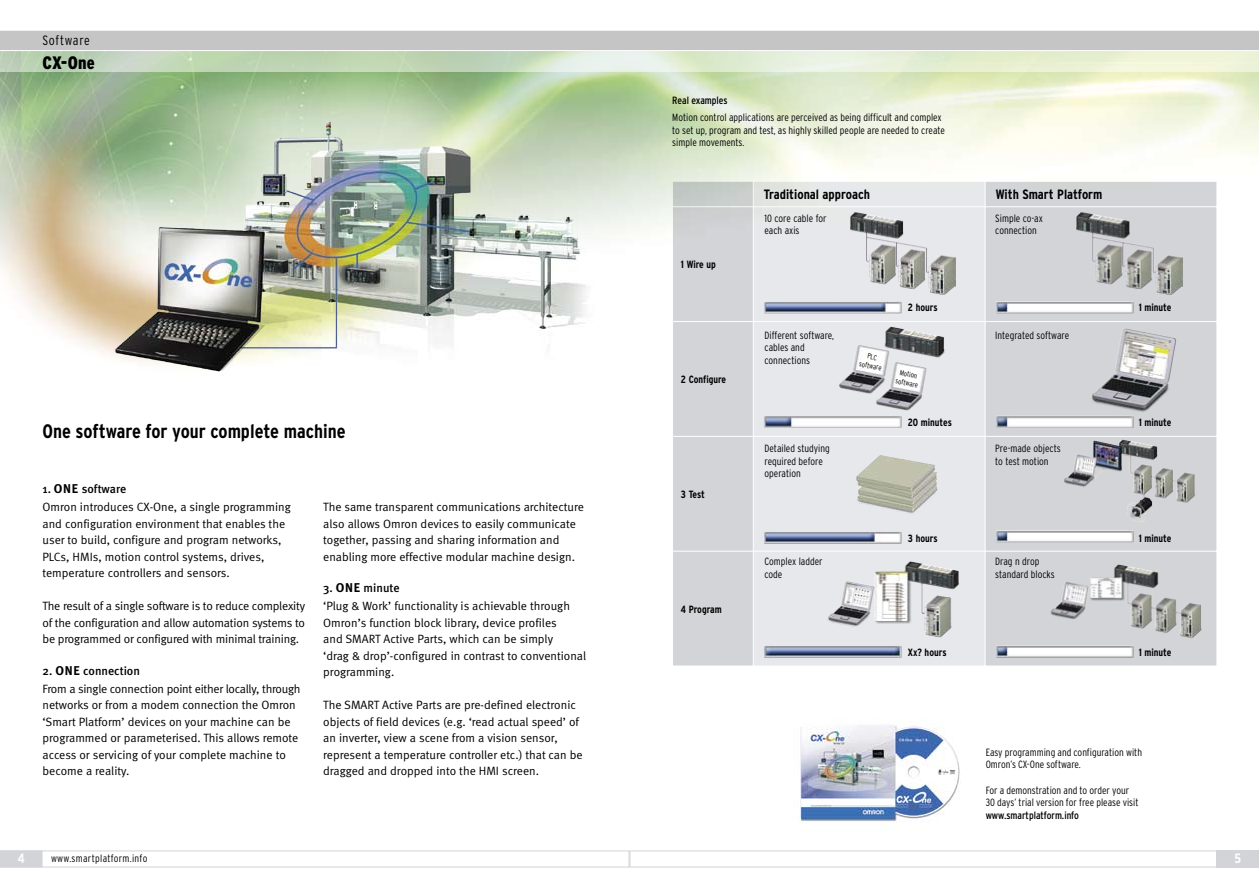
<style>
.page{position:relative;width:1259px;height:893px;background:#fff}
.page>*{position:absolute;margin:0;border:0;box-sizing:border-box;transform-origin:0 0}
.t1{font:700 condensed 19.5px "Interstate";color:#000}
.t2{font:900 condensed 18px "Interstate";color:#000}
.t3{font:700 condensed 13.5px "Interstate";color:#000}
.t4{font:300 condensed 13.5px "Interstate";letter-spacing:.04em;color:#000}
.t5{font:700 condensed 13.5px "Interstate";color:#fff}
.t6{font:12px/16.5px "Meta Normal";color:#000}
.t7{font:500 12px "Meta";color:#000}
.t8{font:300 condensed 10.5px/12.6px "Interstate";color:#000}
.t9{font:700 condensed 10.5px "Interstate";color:#000}
.t10{font:condensed 10.5px "Interstate";color:#000}
.t11{font:300 condensed 10.5px "Interstate";letter-spacing:.03em;color:#000}
.t12{font:300 condensed 7.5px/9px "Interstate";color:#000;text-align:center}
.s1{font-weight:700;font-size:12.75px}
</style>
<div class="page">
<img style="left:0;top:72px;width:1259px;height:242px">
<svg style="left:0;top:51px;width:1259px;height:21px;background:#d6e4c9"></svg>
<img style="left:800px;top:725px;width:160px;height:98px">
<div style="left:754px;top:182px;width:230px;height:483px;background:#e7e8ec"></div>
<div style="left:985px;top:182px;width:231px;height:483px;background:#d2d4d8"></div>
<hr style="left:753px;top:181px;width:231px;height:1px;background:#fff">
<hr style="left:985px;top:181px;width:232px;height:1px;background:#fff">
<svg style="left:984px;top:181px;width:1px;height:25px"></svg>
<hr style="left:753px;top:206px;width:232px;height:1px;background:#fff">
<hr style="left:985px;top:206px;width:232px;height:1px;background:#fff">
<svg style="left:1216px;top:182px;width:1px;height:24px"></svg>
<hr style="left:984px;top:207px;width:1px;height:114px;background:#fff">
<hr style="left:1216px;top:207px;width:1px;height:114px;background:#fff">
<hr style="left:753px;top:321px;width:232px;height:1px;background:#fff">
<hr style="left:985px;top:321px;width:232px;height:1px;background:#fff">
<hr style="left:753px;top:436px;width:232px;height:1px;background:#fff">
<hr style="left:985px;top:436px;width:232px;height:1px;background:#fff">
<hr style="left:753px;top:551px;width:232px;height:1px;background:#fff">
<svg style="left:672px;top:181px;width:82px;height:484px;background:#d2d4d8"></svg>
<hr style="left:985px;top:551px;width:232px;height:1px;background:#fff">
<img style="left:34px;top:98px;width:595px;height:274px">
<img style="left:764px;top:301px;width:137px;height:12px">
<img style="left:846px;top:207px;width:109px;height:92px">
<img style="left:764px;top:531px;width:137px;height:13px">
<img style="left:764px;top:645px;width:137px;height:13px">
<img style="left:822px;top:555px;width:155px;height:91px">
<img style="left:848px;top:442px;width:101px;height:82px">
<img style="left:996px;top:645px;width:137px;height:13px">
<img style="left:1045px;top:559px;width:159px;height:90px">
<img style="left:996px;top:416px;width:137px;height:12px">
<img style="left:1083px;top:322px;width:102px;height:90px">
<img style="left:996px;top:530px;width:137px;height:12px">
<img style="left:1059px;top:437px;width:138px;height:93px">
<img style="left:764px;top:416px;width:137px;height:12px">
<img style="left:839px;top:322px;width:110px;height:89px">
<img style="left:996px;top:301px;width:137px;height:12px">
<img style="left:1072px;top:207px;width:110px;height:92px">
<div style="left:0;top:30px;width:1259px;height:20px;background:#c5c5c5"></div>
<svg style="left:0;top:850px;width:1259px;height:17px"></svg>
<p class="t4" style="left:43px;top:33px;width:49px">Software</p>
<h2 class="t2" style="left:43px;top:52px;width:54px">CX-One</h2>
<h1 class="t1" style="left:43px;top:420px;width:304px">One software for your complete machine</h1>
<p class="t7" style="left:43px;top:482px;width:85px">1. <span class="s1">ONE</span> software</p>
<p class="t6" style="left:43px;top:499px;width:250px">Omron introduces CX-One, a single programming and configuration environment that enables the user to build, configure and program networks, PLCs, HMIs, motion control systems, drives, temperature controllers and sensors.</p>
<p class="t6" style="left:43px;top:598px;width:264px;text-align:justify">The result of a single software is to reduce complexity of the configuration and allow automation systems to be programmed or configured with minimal training.</p>
<p class="t7" style="left:43px;top:664px;width:99px">2. <span class="s1">ONE</span> connection</p>
<p class="t6" style="left:43px;top:680px;width:260px">From a single connection point either locally, through networks or from a modem connection the Omron ‘Smart Platform’ devices on your machine can be programmed or parameterised. This allows remote access or servicing of your complete machine to become a reality.</p>
<p class="t6" style="left:323px;top:499px;width:262px">The same transparent communications architecture also allows Omron devices to easily communicate together, passing and sharing information and enabling more effective modular machine design.</p>
<p class="t7" style="left:323px;top:581px;width:78px">3. <span class="s1">ONE</span> minute</p>
<p class="t6" style="left:323px;top:598px;width:264px">‘Plug &amp; Work’ functionality is achievable through Omron’s function block library, device profiles<br>and SMART Active Parts, which can be simply<br>‘drag &amp; drop’-configured in contrast to conventional programming.</p>
<p class="t6" style="left:323px;top:697px;width:261px">The SMART Active Parts are pre-defined electronic objects of field devices (e.g. ‘read actual speed’ of an inverter, view a scene from a vision sensor, represent a temperature controller etc.) that can be dragged and dropped into the HMI screen.</p>
<p class="t10" style="left:672px;top:95px;width:57px">Real examples</p>
<p class="t8" style="left:672px;top:111px;width:274px">Motion control applications are perceived as being difficult and complex to set up, program and test, as highly skilled people are needed to create simple movements.</p>
<p class="t3" style="left:764px;top:186px;width:108px">Traditional approach</p>
<p class="t3" style="left:995px;top:186px;width:108px">With Smart Platform</p>
<p class="t9" style="left:681px;top:259px;width:36px">1 Wire up</p>
<p class="t9" style="left:681px;top:374px;width:47px">2 Configure</p>
<p class="t9" style="left:681px;top:488px;width:26px">3 Test</p>
<p class="t9" style="left:681px;top:603px;width:42px">4 Program</p>
<p class="t8" style="left:764px;top:212px;width:64px">10 core cable for each axis</p>
<p class="t8" style="left:995px;top:212px;width:49px">Simple co-ax connection</p>
<p class="t9" style="left:908px;top:302px;width:31px">2 hours</p>
<p class="t9" style="left:1138px;top:302px;width:34px">1 minute</p>
<p class="t8" style="left:764px;top:328px;width:71px">Different software, cables and connections</p>
<p class="t12" style="left:862px;top:350px;width:24px;rotate:11deg">PLC software</p>
<p class="t12" style="left:898px;top:367px;width:24px;rotate:11deg">Motion software</p>
<p class="t8" style="left:995px;top:328px;width:75px">Integrated software</p>
<p class="t9" style="left:908px;top:416px;width:46px">20 minutes</p>
<p class="t9" style="left:1138px;top:416px;width:34px">1 minute</p>
<p class="t8" style="left:764px;top:442px;width:67px">Detailed studying required before operation</p>
<p class="t8" style="left:995px;top:442px;width:67px">Pre-made objects to test motion</p>
<p class="t9" style="left:908px;top:532px;width:31px">3 hours</p>
<p class="t9" style="left:1138px;top:532px;width:34px">1 minute</p>
<p class="t8" style="left:764px;top:555px;width:60px">Complex ladder code</p>
<p class="t8" style="left:995px;top:555px;width:61px">Drag n drop standard blocks</p>
<p class="t9" style="left:908px;top:646px;width:40px">Xx? hours</p>
<p class="t9" style="left:1138px;top:646px;width:34px">1 minute</p>
<p class="t8" style="left:985px;top:746px;width:158px">Easy programming and configuration with<br>Omron’s CX-One software.</p>
<p class="t8" style="left:985px;top:784px;width:154px">For a demonstration and to order your<br>30 days’ trial version for free please visit</p>
<p class="t10" style="left:985px;top:809px;width:95px">www.smartplatform.info</p>
<p class="t5" style="left:18px;top:851px;width:8px">4</p>
<p class="t11" style="left:51px;top:852px;width:98px">www.smartplatform.info</p>
<p class="t5" style="left:1234px;top:851px;width:8px">5</p>
</div>
